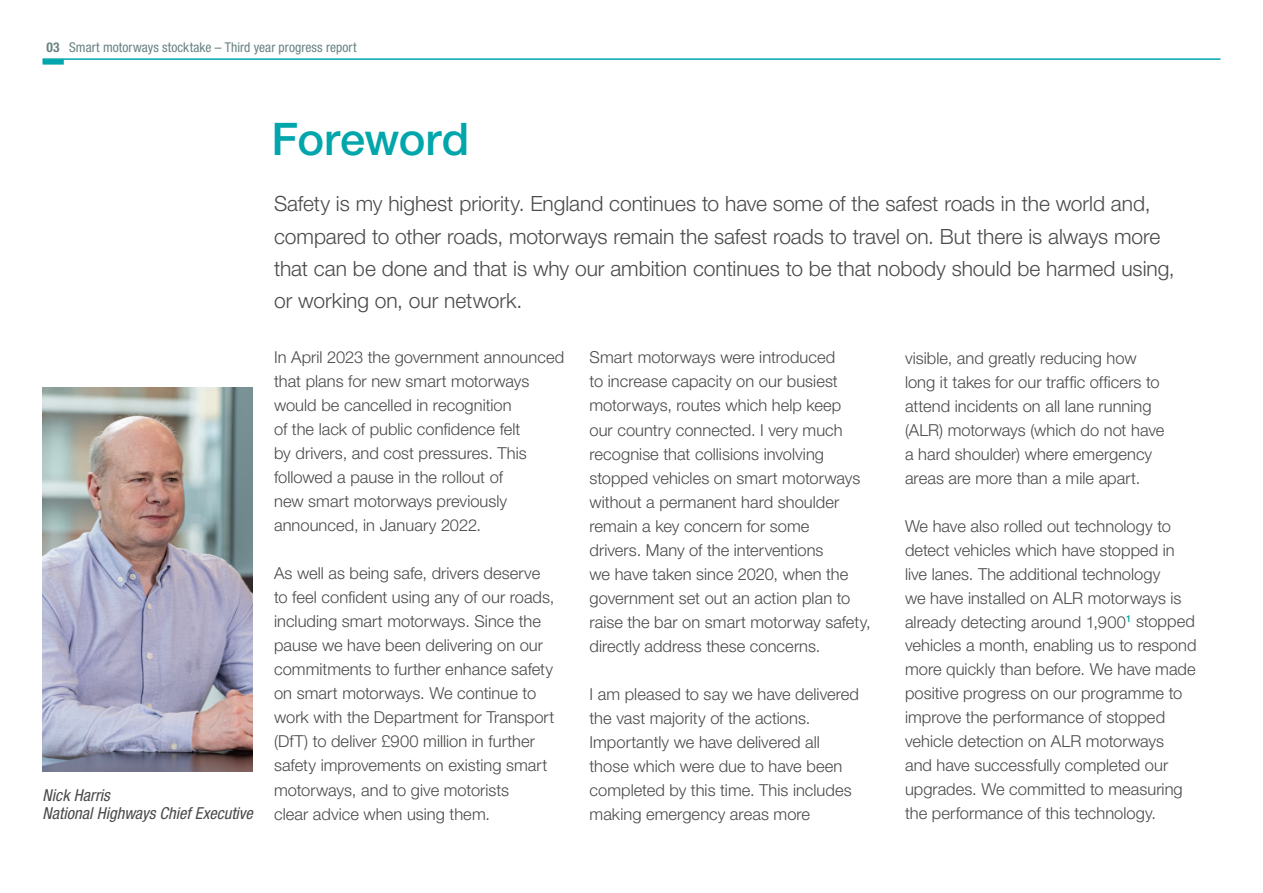
<style>
.page{position:relative;width:1263px;height:893px;background:#fff}
.page>*{position:absolute;margin:0;border:0;box-sizing:border-box;transform-origin:0 0}
.t1{font:500 45px "Helvetica Neue LT Pro";color:#00a6ab}
.t2{font:300 21px/32.2px "Helvetica Neue LT Pro";letter-spacing:-.005em;color:#4a4a49}
.t3{font:300 16.5px/24px "Helvetica Neue LT Pro";color:#4a4a49}
.t4{font:italic condensed 16.5px/18px "Helvetica Neue LT Pro";color:#4a4a49}
.t5{font:condensed 13.5px "Helvetica Neue LT Pro";letter-spacing:.005em;color:#688181}
.s1{font-weight:700}
</style>
<div class="page">
<hr style="left:43px;top:58px;width:1177px;height:2px;background:#00a6ab">
<div style="left:43px;top:59px;width:21px;height:6px;background:#00a6ab"></div>
<img style="left:43px;top:387px;width:210px;height:384px">
<p class="t5" style="left:47px;top:39px;width:312px"><span class="s1">03</span> Smart motorways stocktake – Third year progress report</p>
<p class="t4" style="left:43px;top:786px;width:212px">Nick Harris<br>National Highways Chief Executive</p>
<h1 class="t1" style="left:272px;top:112px;width:199px">Foreword</h1>
<p class="t2" style="left:274px;top:187px;width:902px">Safety is my highest priority. England continues to have some of the safest roads in the world and, compared to other roads, motorways remain the safest roads to travel on. But there is always more that can be done and that is why our ambition continues to be that nobody should be harmed using, or working on, our network.</p>
<p class="t3" style="left:274px;top:345px;width:292px">In April 2023 the government announced that plans for new smart motorways would be cancelled in recognition<br>of the lack of public confidence felt<br>by drivers, and cost pressures. This followed a pause in the rollout of<br>new smart motorways previously announced, in January 2022.</p>
<p class="t3" style="left:274px;top:561px;width:282px">As well as being safe, drivers deserve to feel confident using any of our roads, including smart motorways. Since the pause we have been delivering on our commitments to further enhance safety on smart motorways. We continue to work with the Department for Transport (DfT) to deliver £900 million in further safety improvements on existing smart motorways, and to give motorists<br>clear advice when using them.</p>
<p class="t3" style="left:589px;top:345px;width:283px">Smart motorways were introduced<br>to increase capacity on our busiest motorways, routes which help keep<br>our country connected. I very much recognise that collisions involving stopped vehicles on smart motorways without a permanent hard shoulder remain a key concern for some<br>drivers. Many of the interventions<br>we have taken since 2020, when the government set out an action plan to raise the bar on smart motorway safety, directly address these concerns.</p>
<p class="t3" style="left:589px;top:681px;width:271px">I am pleased to say we have delivered the vast majority of the actions.<br>Importantly we have delivered all those which were due to have been completed by this time. This includes making emergency areas more</p>
<p class="t3" style="left:905px;top:345px;width:261px">visible, and greatly reducing how long it takes for our traffic officers to attend incidents on all lane running (ALR) motorways (which do not have a hard shoulder) where emergency areas are more than a mile apart.</p>
<p class="t3" style="left:905px;top:513px;width:293px">We have also rolled out technology to detect vehicles which have stopped in live lanes. The additional technology<br>we have installed on ALR motorways is already detecting around 1,900<sup>1</sup> stopped vehicles a month, enabling us to respond more quickly than before. We have made positive progress on our programme to improve the performance of stopped vehicle detection on ALR motorways<br>and have successfully completed our upgrades. We committed to measuring the performance of this technology.</p>
</div>
